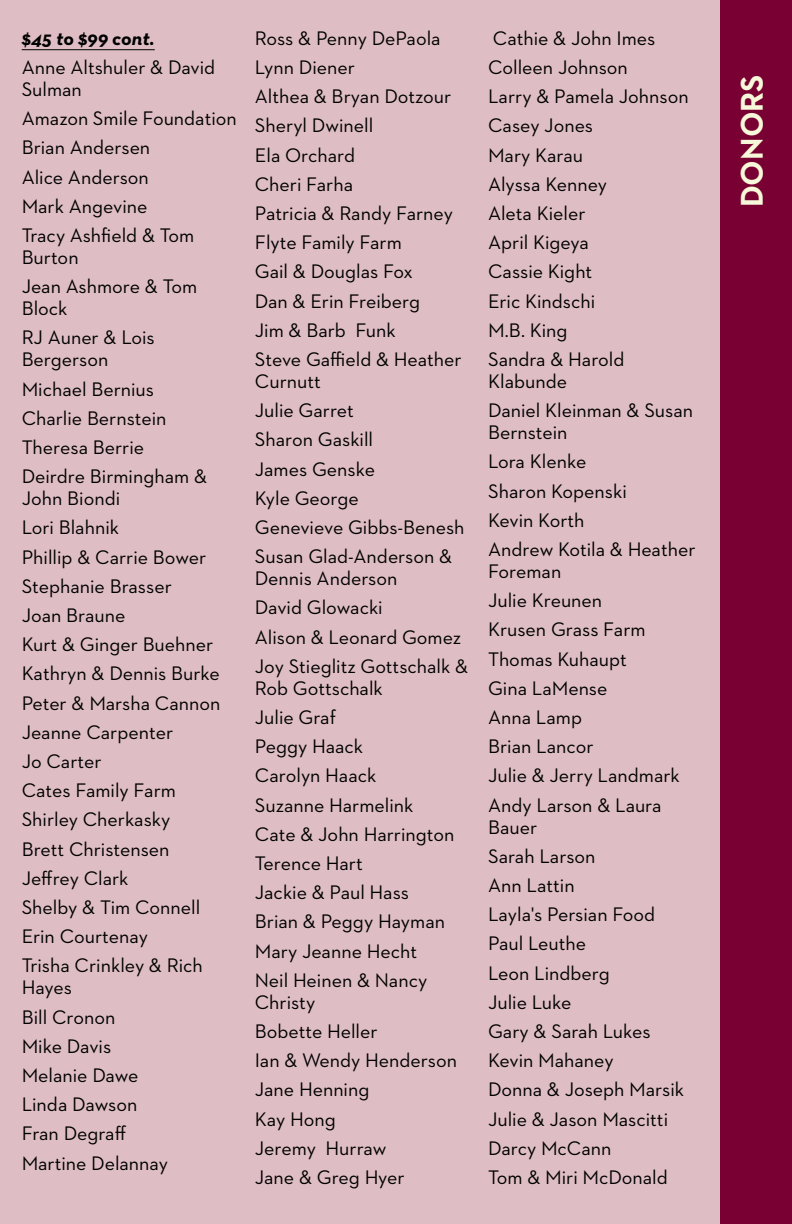
<style>
.page{position:relative;width:792px;height:1224px;background:#fff}
.page>*{position:absolute;margin:0;border:0;box-sizing:border-box;transform-origin:0 0}
.t1{font:700 32px "Neutraface 2 Text";color:#f7f8d9}
.t2{font:20px/29.2px "Neutraface 2 Text";color:#000}
.t3{font:italic 700 20px "Neutraface 2 Text";color:#000}
</style>
<div class="page">
<div style="left:0;top:0;width:728px;height:1224px;background:#debec4"></div>
<hr style="left:22px;top:49px;width:133px;height:1px;background:#000">
<div style="left:720px;top:0;width:72px;height:1224px;background:#780032"></div>
<p class="t3" style="left:22px;top:25px;width:135px">$45 to $99 cont.</p>
<p class="t2" style="left:22px;top:56px;width:195px;line-height:22px">Anne Altshuler &amp; David<br>Sulman</p>
<p class="t2" style="left:22px;top:103px;width:217px">Amazon Smile Foundation<br>Brian Andersen<br>Alice Anderson<br>Mark Angevine<br>Tracy Ashfield &amp; Tom</p>
<p class="t2" style="left:22px;top:242px;width:177px">Burton<br>Jean Ashmore &amp; Tom</p>
<p class="t2" style="left:22px;top:293px;width:135px">Block<br>RJ Auner &amp; Lois</p>
<p class="t2" style="left:22px;top:345px;width:187px">Bergerson<br>Michael Bernius<br>Charlie Bernstein<br>Theresa Berrie<br>Deirdre Birmingham &amp;</p>
<p class="t2" style="left:22px;top:483px;width:200px">John Biondi<br>Lori Blahnik<br>Phillip &amp; Carrie Bower<br>Stephanie Brasser<br>Joan Braune<br>Kurt &amp; Ginger Buehner<br>Kathryn &amp; Dennis Burke<br>Peter &amp; Marsha Cannon<br>Jeanne Carpenter<br>Jo Carter<br>Cates Family Farm<br>Shirley Cherkasky<br>Brett Christensen<br>Jeffrey Clark<br>Shelby &amp; Tim Connell<br>Erin Courtenay<br>Trisha Crinkley &amp; Rich</p>
<p class="t2" style="left:22px;top:973px;width:148px">Hayes<br>Bill Cronon<br>Mike Davis<br>Melanie Dawe<br>Linda Dawson<br>Fran Degraff<br>Martine Delannay</p>
<p class="t2" style="left:255px;top:23px;width:208px">Ross &amp; Penny DePaola<br>Lynn Diener<br>Althea &amp; Bryan Dotzour<br>Sheryl Dwinell<br>Ela Orchard<br>Cheri Farha<br>Patricia &amp; Randy Farney<br>Flyte Family Farm<br>Gail &amp; Douglas Fox<br>Dan &amp; Erin Freiberg<br>Jim &amp; Barb Funk<br>Steve Gaffield &amp; Heather</p>
<p class="t2" style="left:255px;top:366px;width:211px">Curnutt<br>Julie Garret<br>Sharon Gaskill<br>James Genske<br>Kyle George<br>Genevieve Gibbs-Benesh<br>Susan Glad-Anderson &amp;</p>
<p class="t2" style="left:255px;top:563px;width:215px">Dennis Anderson<br>David Glowacki<br>Alison &amp; Leonard Gomez<br>Joy Stieglitz Gottschalk &amp;</p>
<p class="t2" style="left:255px;top:673px;width:201px">Rob Gottschalk<br>Julie Graf<br>Peggy Haack<br>Carolyn Haack<br>Suzanne Harmelink<br>Cate &amp; John Harrington<br>Terence Hart<br>Jackie &amp; Paul Hass<br>Brian &amp; Peggy Hayman<br>Mary Jeanne Hecht<br>Neil Heinen &amp; Nancy</p>
<p class="t2" style="left:255px;top:987px;width:204px">Christy<br>Bobette Heller<br>Ian &amp; Wendy Henderson<br>Jane Henning<br>Kay Hong<br>Jeremy Hurraw<br>Jane &amp; Greg Hyer</p>
<p class="t2" style="left:488px;top:23px;width:202px">Cathie &amp; John Imes<br>Colleen Johnson<br>Larry &amp; Pamela Johnson<br>Casey Jones<br>Mary Karau<br>Alyssa Kenney<br>Aleta Kieler<br>April Kigeya<br>Cassie Kight<br>Eric Kindschi<br>M.B. King<br>Sandra &amp; Harold</p>
<p class="t2" style="left:488px;top:366px;width:207px">Klabunde<br>Daniel Kleinman &amp; Susan</p>
<p class="t2" style="left:488px;top:417px;width:209px">Bernstein<br>Lora Klenke<br>Sharon Kopenski<br>Kevin Korth<br>Andrew Kotila &amp; Heather</p>
<p class="t2" style="left:488px;top:556px;width:193px">Foreman<br>Julie Kreunen<br>Krusen Grass Farm<br>Thomas Kuhaupt<br>Gina LaMense<br>Anna Lamp<br>Brian Lancor<br>Julie &amp; Jerry Landmark<br>Andy Larson &amp; Laura</p>
<p class="t2" style="left:488px;top:812px;width:198px">Bauer<br>Sarah Larson<br>Ann Lattin<br>Layla's Persian Food<br>Paul Leuthe<br>Leon Lindberg<br>Julie Luke<br>Gary &amp; Sarah Lukes<br>Kevin Mahaney<br>Donna &amp; Joseph Marsik<br>Julie &amp; Jason Mascitti<br>Darcy McCann<br>Tom &amp; Miri McDonald</p>
<h1 class="t1" style="left:732px;top:207px;width:134px;rotate:-90deg">DONORS</h1>
</div>
